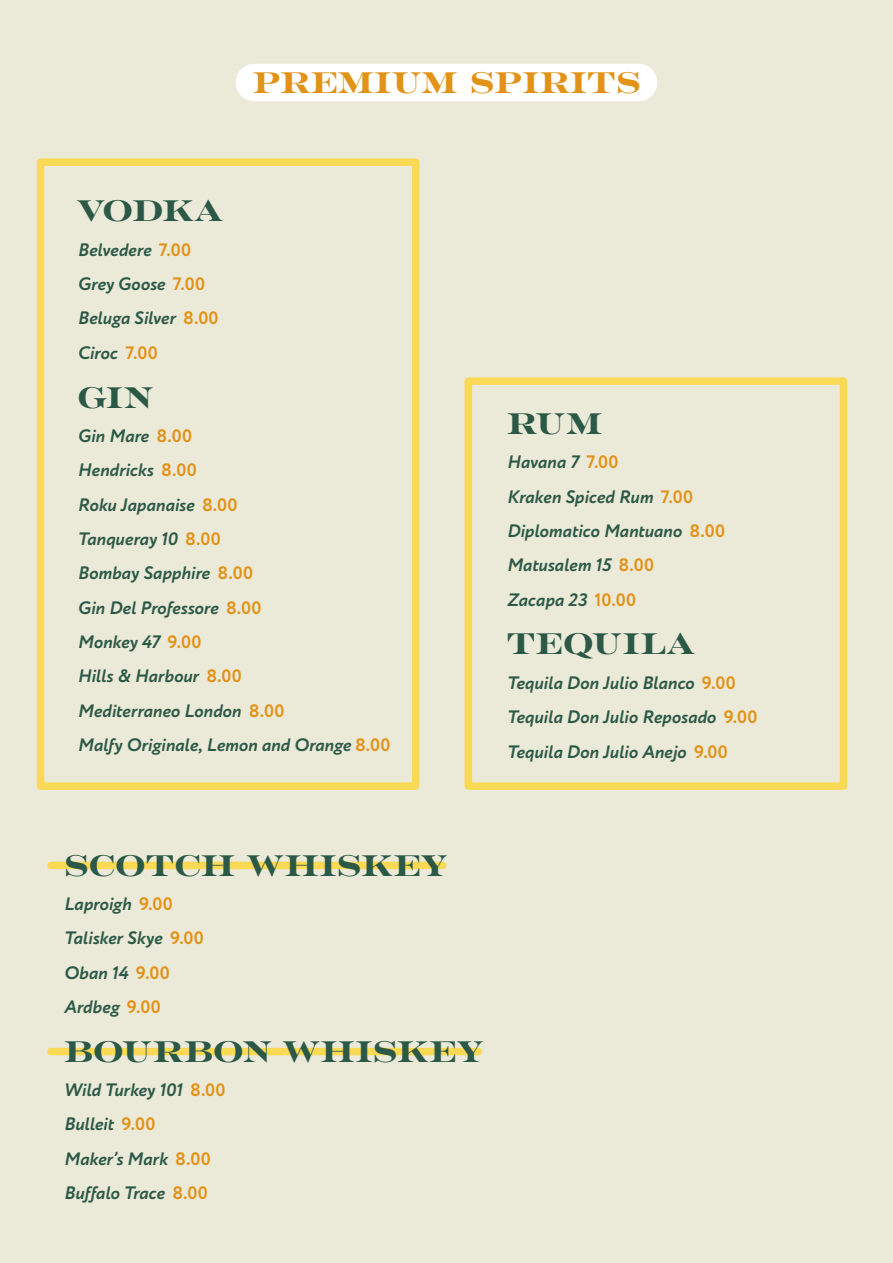
<style>
.page{position:relative;width:893px;height:1263px;background:#ebe9d7}
.page>*{position:absolute;margin:0;border:0;box-sizing:border-box;transform-origin:0 0}
.t1{font:30px "Rosella Solid";letter-spacing:.005em;color:#2c5947}
.t2{font:30px "Rosella Solid";color:#e29217}
.t3{font:italic 700 18px/34.3px "Circe";letter-spacing:-.005em;color:#2c5947}
.s1{font-style:normal;color:#e29217}
</style>
<div class="page">
<div style="left:51px;top:862px;width:392px;height:7px;background:#fada55"></div>
<div style="left:51px;top:1048px;width:427px;height:7px;background:#fada55"></div>
<div style="left:254px;top:64px;width:385px;height:37px;background:#fff"></div>
<div style="left:37px;top:158px;width:382px;height:632px;border:8px solid #fada55"></div>
<div style="left:465px;top:377px;width:382px;height:413px;border:8px solid #fada55"></div>
<h1 class="t2" style="left:252px;top:56px;width:390px">PREMIUM SPIRITS</h1>
<h1 class="t1" style="left:77px;top:185px;width:147px">VODKA</h1>
<p class="t3" style="left:77px;top:233px;width:143px">Belvedere <span class="s1">7.00<br></span>Grey Goose <span class="s1">7.00<br></span>Beluga Silver <span class="s1">8.00<br></span>Ciroc <span class="s1">7.00</span></p>
<h1 class="t1" style="left:77px;top:371px;width:77px">GIN</h1>
<p class="t3" style="left:77px;top:419px;width:315px">Gin Mare <span class="s1">8.00<br></span>Hendricks <span class="s1">8.00<br></span>Roku Japanaise <span class="s1">8.00<br></span>Tanqueray 10 <span class="s1">8.00<br></span>Bombay Sapphire <span class="s1">8.00<br></span>Gin Del Professore <span class="s1">8.00<br></span>Monkey 47 <span class="s1">9.00<br></span>Hills &amp; Harbour <span class="s1">8.00<br></span>Mediterraneo London <span class="s1">8.00<br></span>Malfy Originale, Lemon and Orange <span class="s1">8.00</span></p>
<h1 class="t1" style="left:507px;top:397px;width:97px">RUM</h1>
<p class="t3" style="left:507px;top:446px;width:220px">Havana 7 <span class="s1">7.00<br></span>Kraken Spiced Rum <span class="s1">7.00<br></span>Diplomatico Mantuano <span class="s1">8.00<br></span>Matusalem 15 <span class="s1">8.00<br></span>Zacapa 23 <span class="s1">10.00</span></p>
<h1 class="t1" style="left:507px;top:618px;width:189px">TEQUILA</h1>
<p class="t3" style="left:507px;top:666px;width:252px">Tequila Don Julio Blanco <span class="s1">9.00<br></span>Tequila Don Julio Reposado <span class="s1">9.00<br></span>Tequila Don Julio Anejo <span class="s1">9.00</span></p>
<h1 class="t1" style="left:64px;top:839px;width:384px">SCOTCH WHISKEY</h1>
<p class="t3" style="left:64px;top:887px;width:142px">Laproigh <span class="s1">9.00<br></span>Talisker Skye <span class="s1">9.00<br></span>Oban 14 <span class="s1">9.00<br></span>Ardbeg <span class="s1">9.00</span></p>
<h1 class="t1" style="left:64px;top:1025px;width:420px">BOURBON WHISKEY</h1>
<p class="t3" style="left:64px;top:1074px;width:163px">Wild Turkey 101 <span class="s1">8.00<br></span>Bulleit <span class="s1">9.00<br></span>Maker’s Mark <span class="s1">8.00<br></span>Buffalo Trace <span class="s1">8.00</span></p>
</div>
